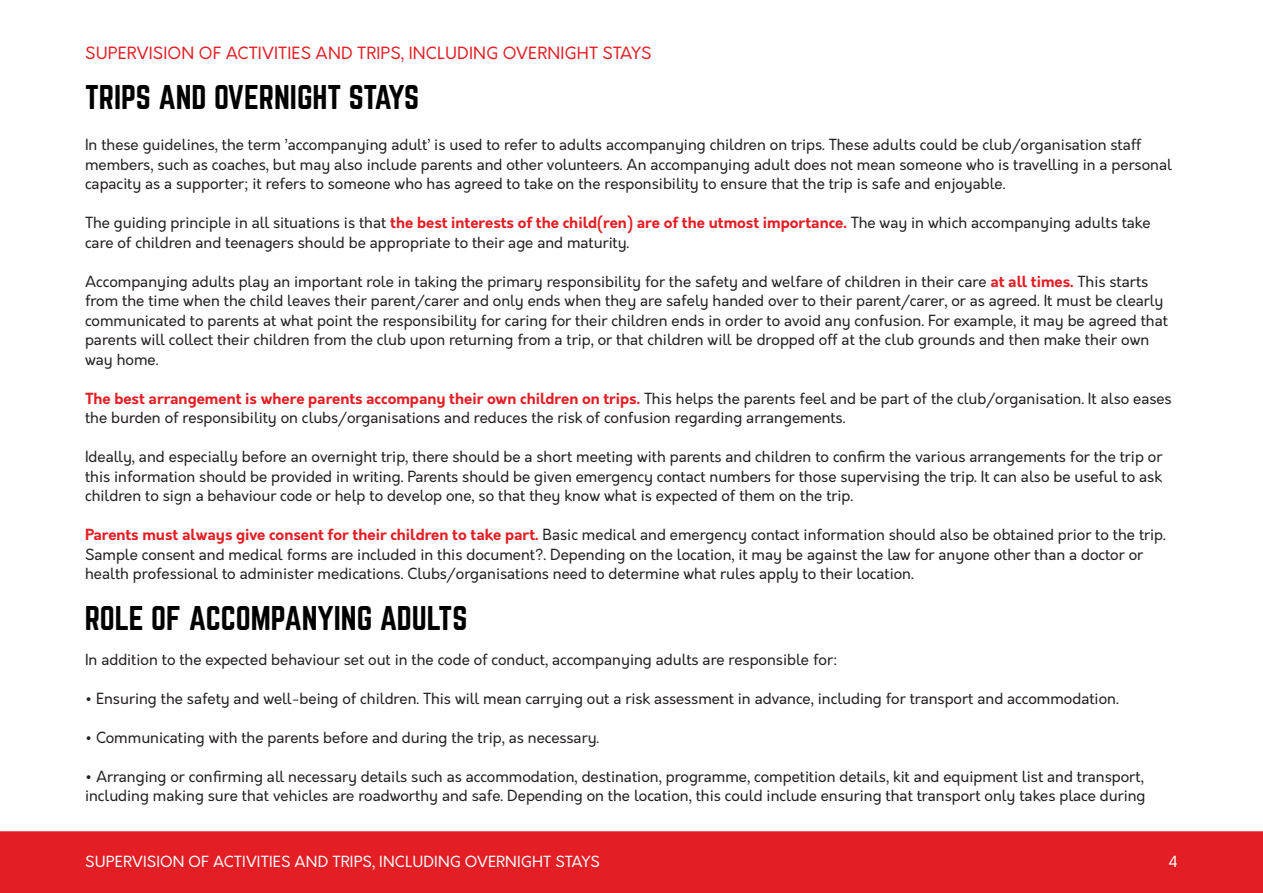
<style>
.page{position:relative;width:1263px;height:893px;background:#fff}
.page>*{position:absolute;margin:0;border:0;box-sizing:border-box;transform-origin:0 0}
.body_1{font:30px "Norwester";color:#000}
.t1{font:16.5px "Orkney";letter-spacing:.01em;color:#e41e25}
.body_1-2{font:15px/19.5px "Orkney";color:#231f20}
.t2{font:15px "Orkney";letter-spacing:.01em;color:#fff}
.s1{font-weight:700;color:#e41e25}
</style>
<div class="page">
<div style="left:0;top:831px;width:1263px;height:62px;background:#e41e25"></div>
<p class="t1" style="left:85px;top:42px;width:568px">SUPERVISION OF ACTIVITIES AND TRIPS, INCLUDING OVERNIGHT STAYS</p>
<p class="body_1" style="left:85px;top:83px;width:336px">TRIPS AND OVERNIGHT STAYS</p>
<p class="body_1-2" style="left:85px;top:135px;width:1088px">In these guidelines, the term ’accompanying adult’ is used to refer to adults accompanying children on trips. These adults could be club/organisation staff members, such as coaches, but may also include parents and other volunteers. An accompanying adult does not mean someone who is travelling in a personal capacity as a supporter; it refers to someone who has agreed to take on the responsibility to ensure that the trip is safe and enjoyable.</p>
<p class="body_1-2" style="left:85px;top:213px;width:1067px">The guiding principle in all situations is that <span class="s1">the best interests of the child(ren) are of the utmost importance.</span> The way in which accompanying adults take care of children and teenagers should be appropriate to their age and maturity.</p>
<p class="body_1-2" style="left:85px;top:272px;width:1084px">Accompanying adults play an important role in taking the primary responsibility for the safety and welfare of children in their care <span class="s1">at all times.</span> This starts from the time when the child leaves their parent/carer and only ends when they are safely handed over to their parent/carer, or as agreed. It must be clearly communicated to parents at what point the responsibility for caring for their children ends in order to avoid any confusion. For example, it may be agreed that parents will collect their children from the club upon returning from a trip, or that children will be dropped off at the club grounds and then make their own way home.</p>
<p class="body_1-2" style="left:85px;top:389px;width:1088px"><span class="s1">The best arrangement is where parents accompany their own children on trips.</span> This helps the parents feel and be part of the club/organisation. It also eases the burden of responsibility on clubs/organisations and reduces the risk of confusion regarding arrangements.</p>
<p class="body_1-2" style="left:85px;top:447px;width:1079px;text-align:justify">Ideally, and especially before an overnight trip, there should be a short meeting with parents and children to confirm the various arrangements for the trip or this information should be provided in writing. Parents should be given emergency contact numbers for those supervising the trip. It can also be useful to ask children to sign a behaviour code or help to develop one, so that they know what is expected of them on the trip.</p>
<p class="body_1-2" style="left:85px;top:525px;width:1082px"><span class="s1">Parents must always give consent for their children to take part.</span> Basic medical and emergency contact information should also be obtained prior to the trip.<br>Sample consent and medical forms are included in this document?. Depending on the location, it may be against the law for anyone other than a doctor or health professional to administer medications. Clubs/organisations need to determine what rules apply to their location.</p>
<p class="body_1" style="left:85px;top:604px;width:384px">ROLE OF ACCOMPANYING ADULTS</p>
<p class="body_1-2" style="left:85px;top:650px;width:754px">In addition to the expected behaviour set out in the code of conduct, accompanying adults are responsible for:</p>
<p class="body_1-2" style="left:85px;top:689px;width:1035px">• Ensuring the safety and well-being of children. This will mean carrying out a risk assessment in advance, including for transport and accommodation.</p>
<p class="body_1-2" style="left:85px;top:728px;width:516px">• Communicating with the parents before and during the trip, as necessary.</p>
<p class="body_1-2" style="left:85px;top:767px;width:1062px">• Arranging or confirming all necessary details such as accommodation, destination, programme, competition details, kit and equipment list and transport, including making sure that vehicles are roadworthy and safe. Depending on the location, this could include ensuring that transport only takes place during</p>
<p class="t2" style="left:85px;top:852px;width:516px">SUPERVISION OF ACTIVITIES AND TRIPS, INCLUDING OVERNIGHT STAYS</p>
<p class="t2" style="left:1169px;top:852px;width:11px">4</p>
</div>
